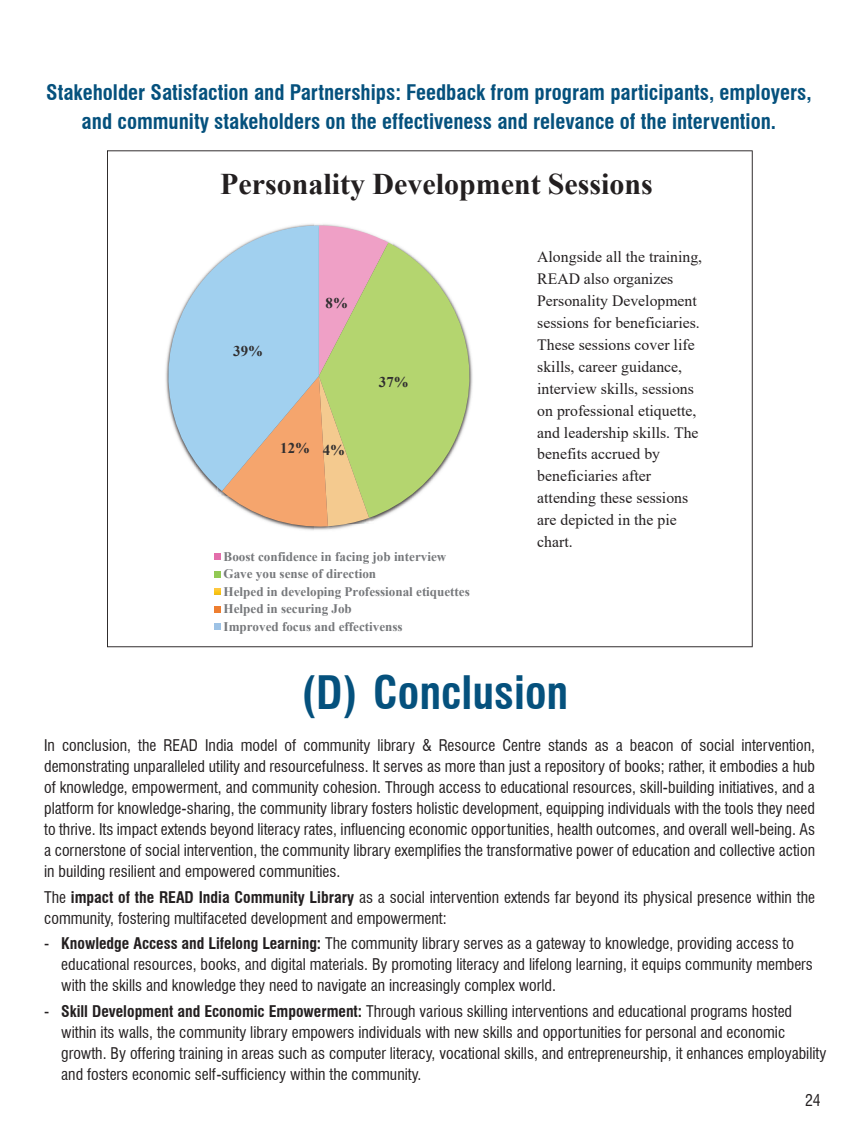
<style>
.page{position:relative;width:864px;height:1134px;background:#fff}
.page>*{position:absolute;margin:0;border:0;box-sizing:border-box;transform-origin:0 0}
.t1{font:700 condensed 45px "Swiss 721 BT";color:#05517d}
.t2{font:700 30px "Times New Roman";color:#231f20}
.t3{font:700 condensed 21px/29.2px "Swiss 721 BT";color:#05517d;text-align:center}
.t4{font:condensed 15.75px/21px "Swiss 721 BT";color:#231f20}
.t5{font:15.75px/21.9px "Times New Roman";color:#231f20}
.t6{font:700 14.85px "Times New Roman";color:#312f30}
.t7{font:700 13.05px/17.4px "Times New Roman";color:#76787b}
.s1{font-weight:700}
</style>
<div class="page">
<svg style="left:107px;top:150px;width:646px;height:497px"></svg>
<h3 class="t3" style="left:46px;top:78px;width:767px">Stakeholder Satisfaction and Partnerships: Feedback from program participants, employers, and community stakeholders on the effectiveness and relevance of the intervention.</h3>
<h2 class="t2" style="left:220px;top:162px;width:434px">Personality Development Sessions</h2>
<p class="t6" style="left:233px;top:340px;width:31px">39%</p>
<p class="t6" style="left:326px;top:293px;width:24px">8%</p>
<p class="t6" style="left:280px;top:437px;width:66px">12% 4%</p>
<p class="t6" style="left:379px;top:371px;width:31px">37%</p>
<p class="t7" style="left:224px;top:547px;width:248px">Boost confidence in facing job interview Gave you sense of direction<br>Helped in developing Professional etiquettes Helped in securing Job<br>Improved focus and effectivenss</p>
<p class="t5" style="left:537px;top:246px;width:167px">Alongside all the training,<br>READ also organizes<br>Personality Development sessions for beneficiaries.<br>These sessions cover life skills, career guidance, interview skills, sessions on professional etiquette, and leadership skills. The benefits accrued by beneficiaries after attending these sessions are depicted in the pie chart.</p>
<h1 class="t1" style="left:301px;top:665px;width:268px">(D) Conclusion</h1>
<p class="t4" style="left:44px;top:735px;width:772px;text-align:justify">In conclusion, the READ India model of community library &amp; Resource Centre stands as a beacon of social intervention, demonstrating unparalleled utility and resourcefulness. It serves as more than just a repository of books; rather, it embodies a hub of knowledge, empowerment, and community cohesion. Through access to educational resources, skill-building initiatives, and a platform for knowledge-sharing, the community library fosters holistic development, equipping individuals with the tools they need to thrive. Its impact extends beyond literacy rates, influencing economic opportunities, health outcomes, and overall well-being. As a cornerstone of social intervention, the community library exemplifies the transformative power of education and collective action in building resilient and empowered communities.</p>
<p class="t4" style="left:44px;top:886px;width:772px">The <span class="s1">impact of the READ India Community Library</span> as a social intervention extends far beyond its physical presence within the community, fostering multifaceted development and empowerment:</p>
<p class="t4" style="left:61px;top:933px;width:753px;text-indent:-17px">- <span class="s1">Knowledge Access and Lifelong Learning:</span> The community library serves as a gateway to knowledge, providing access to educational resources, books, and digital materials. By promoting literacy and lifelong learning, it equips community members with the skills and knowledge they need to navigate an increasingly complex world.</p>
<p class="t4" style="left:61px;top:1000px;width:767px;text-indent:-17px">- <span class="s1">Skill Development and Economic Empowerment:</span> Through various skilling interventions and educational programs hosted within its walls, the community library empowers individuals with new skills and opportunities for personal and economic growth. By offering training in areas such as computer literacy, vocational skills, and entrepreneurship, it enhances employability and fosters economic self-sufficiency within the community.</p>
<p class="t4" style="left:805px;top:1090px;width:17px">24</p>
</div>
